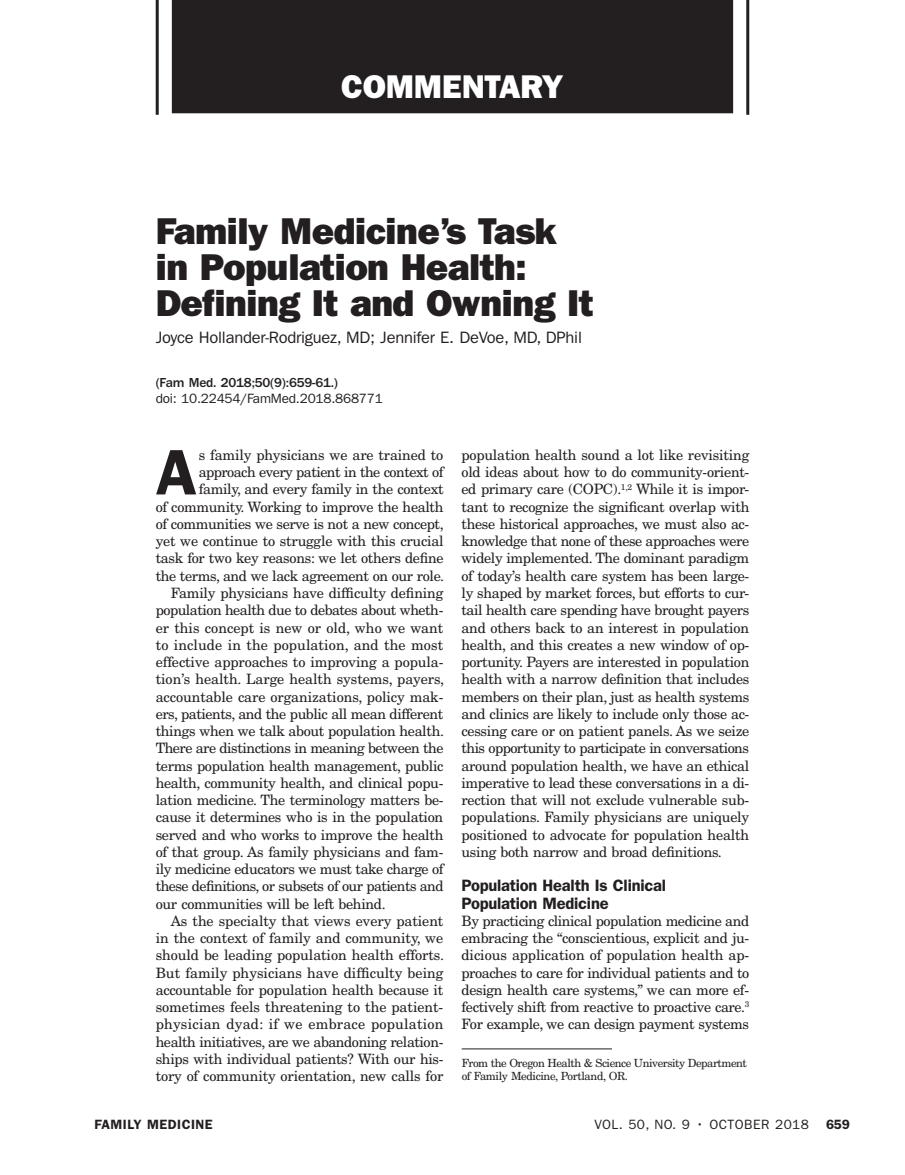
<style>
.page{position:relative;width:905px;height:1175px;background:#fff}
.page>*{position:absolute;margin:0;border:0;box-sizing:border-box;transform-origin:0 0}
.Body_Text_with_Dro{font:600 64.5px "ITC Franklin Gothic Std";color:#231f20}
.Headline_Major{font:37.5px/36px "ITC Franklin Gothic Std Hvy";letter-spacing:-.015em;color:#231f20}
.t1{font:33px "ITC Franklin Gothic Std Hvy";letter-spacing:-.005em;color:#fff}
.Author{font:16.5px "ITC Franklin Gothic Std";letter-spacing:-.015em;color:#231f20}
.Subhead_1{font:600 16.5px/17.2px "ITC Franklin Gothic Std";letter-spacing:-.015em;color:#231f20}
.Body_Text{font:14.25px/17.2px "New Century Schlbk LT Std";letter-spacing:-.02em;color:#231f20;text-align:justify}
.Body_Text_with_Dro-2{font:14.25px/17.2px "New Century Schlbk LT Std";letter-spacing:-.02em;color:#231f20;text-align:right}
.Body_Text_No_Inden{font:14.25px/17.2px "New Century Schlbk LT Std";letter-spacing:-.025em;color:#231f20;text-align:justify}
.Abstract_DOI_Cite{font:13.5px "ITC Franklin Gothic Std";letter-spacing:-.015em;color:#231f20}
.Abstract_Text_Cite{font:500 13.5px "ITC Franklin Gothic Std";letter-spacing:-.015em;color:#231f20}
.Abstract_DOI_Cite-2{font:13.5px "ITC Franklin Gothic Std";letter-spacing:.035em;color:#231f20}
.t2{font:600 13.5px "ITC Franklin Gothic Std";letter-spacing:.035em;color:#231f20}
.From_the{font:11.25px/12.9px "New Century Schlbk LT Std";letter-spacing:-.04em;color:#231f20}
</style>
<div class="page">
<div style="left:172px;top:0;width:561px;height:113px;background:#231f20"></div>
<hr style="left:746px;top:0;width:3px;height:115px;background:#231f20">
<hr style="left:156px;top:0;width:3px;height:115px;background:#231f20">
<hr style="left:461px;top:1048px;width:151px;height:1px;background:#231f20">
<h3 class="t1" style="left:341px;top:67px;width:224px">COMMENTARY</h3>
<p class="Headline_Major" style="left:156px;top:213px;width:439px">Family Medicine’s Task in Population Health:<br>Defining It and Owning It</p>
<p class="Author" style="left:156px;top:328px;width:428px">Joyce Hollander-Rodriguez, MD; Jennifer E. DeVoe, MD, DPhil</p>
<p class="Abstract_Text_Cite" style="left:156px;top:374px;width:184px">(Fam Med. 2018;50(9):659-61.)</p>
<p class="Abstract_DOI_Cite" style="left:156px;top:391px;width:229px">doi: 10.22454/FamMed.2018.868771</p>
<p class="Body_Text_with_Dro-2" style="left:156px;top:446px;width:290px">s family physicians we are trained to approach every patient in the context of family, and every family in the context<br>of community. Working to improve the health of communities we serve is not a new concept, yet we continue to struggle with this crucial task for two key reasons: we let others define the terms, and we lack agreement on our role.</p>
<p class="Body_Text" style="left:156px;top:584px;width:290px;text-indent:15px">Family physicians have difficulty defining population health due to debates about wheth&shy;er this concept is new or old, who we want to include in the population, and the most effective approaches to improving a popula&shy;tion’s health. Large health systems, payers, accountable care organizations, policy mak&shy;ers, patients, and the public all mean different things when we talk about population health.<br>There are distinctions in meaning between the terms population health management, public health, community health, and clinical popu&shy;lation medicine. The terminology matters be&shy;cause it determines who is in the population served and who works to improve the health of that group. As family physicians and fam&shy;ily medicine educators we must take charge of these definitions, or subsets of our patients and our communities will be left behind.</p>
<p class="Body_Text" style="left:156px;top:912px;width:290px;text-indent:15px">As the specialty that views every patient in the context of family and community, we should be leading population health efforts.<br>But family physicians have difficulty being accountable for population health because it sometimes feels threatening to the patient&shy;physician dyad: if we embrace population health initiatives, are we abandoning relation&shy;ships with individual patients? With our his&shy;tory of community orientation, new calls for</p>
<p class="Body_Text_with_Dro" style="left:156px;top:434px;width:43px">A</p>
<p class="Body_Text" style="left:461px;top:446px;width:289px">population health sound a lot like revisiting old ideas about how to do community-orient&shy;ed primary care (COPC).<sup>1,2</sup> While it is impor&shy;tant to recognize the significant overlap with these historical approaches, we must also ac&shy;knowledge that none of these approaches were widely implemented. The dominant paradigm of today’s health care system has been large&shy;ly shaped by market forces, but efforts to cur&shy;tail health care spending have brought payers and others back to an interest in population health, and this creates a new window of op&shy;portunity. Payers are interested in population health with a narrow definition that includes members on their plan, just as health systems and clinics are likely to include only those ac&shy;cessing care or on patient panels. As we seize this opportunity to participate in conversations around population health, we have an ethical imperative to lead these conversations in a di&shy;rection that will not exclude vulnerable sub&shy;populations. Family physicians are uniquely positioned to advocate for population health using both narrow and broad definitions.</p>
<p class="Subhead_1" style="left:461px;top:877px;width:206px">Population Health Is Clinical<br>Population Medicine</p>
<p class="Body_Text_No_Inden" style="left:461px;top:912px;width:289px">By practicing clinical population medicine and embracing the “conscientious, explicit and ju&shy;dicious application of population health ap&shy;proaches to care for individual patients and to design health care systems,” we can more ef&shy;fectively shift from reactive to proactive care.<sup>3<br></sup>For example, we can design payment systems</p>
<p class="From_the" style="left:461px;top:1056px;width:287px">From the Oregon Health &amp; Science University Department of Family Medicine, Portland, OR.</p>
<p class="t2" style="left:94px;top:1116px;width:120px">FAMILY MEDICINE</p>
<p class="Abstract_DOI_Cite-2" style="left:594px;top:1116px;width:216px">VOL. 50, NO. 9 • OCTOBER 2018</p>
<p class="t2" style="left:826px;top:1116px;width:25px">659</p>
</div>
